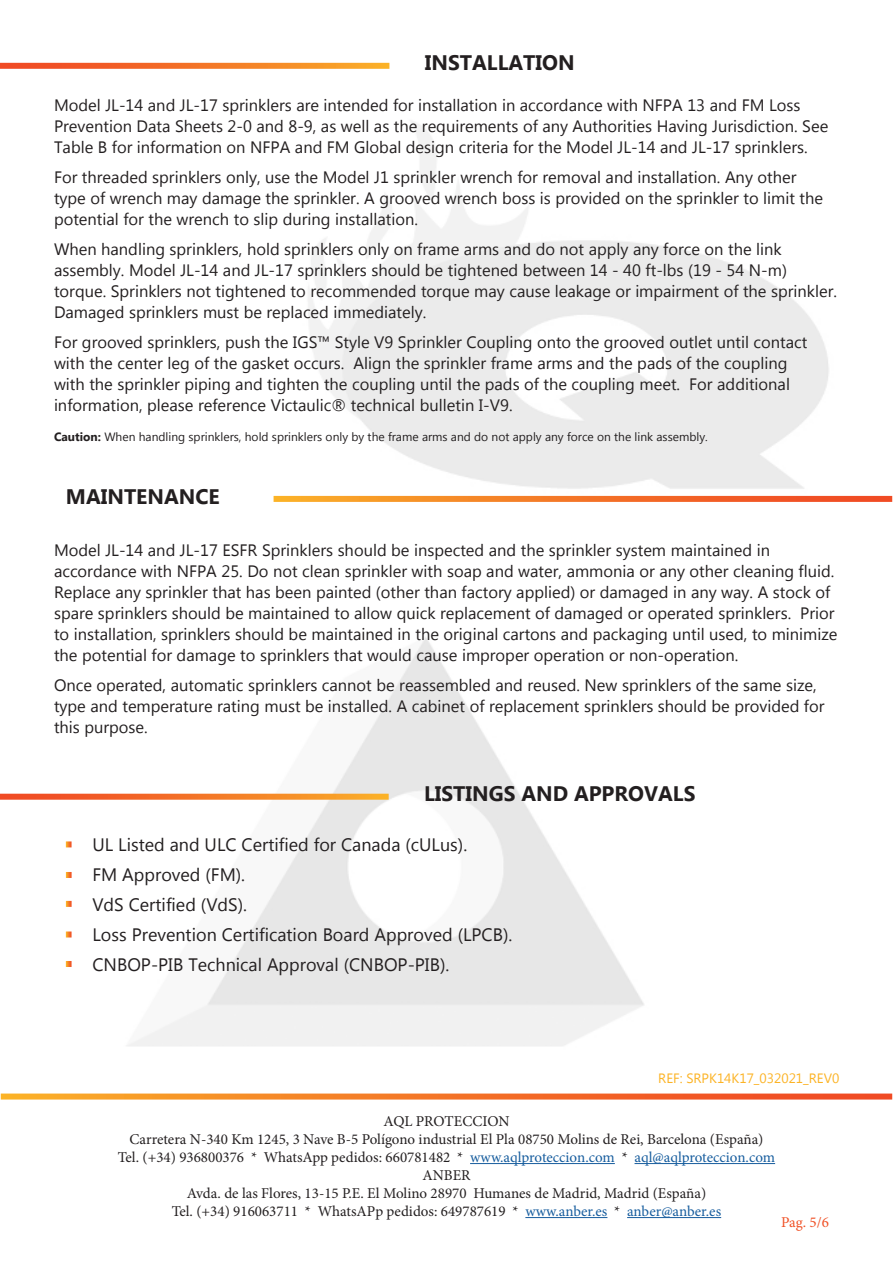
<style>
.page{position:relative;width:893px;height:1263px;background:#fff}
.page>*{position:absolute;margin:0;border:0;box-sizing:border-box;transform-origin:0 0}
.t1{font:700 21px "Microsoft New Tai Lue";color:#231f20}
.t2{font:18px/30px "Microsoft New Tai Lue";color:#231f20}
.t3{font:16.5px/21px "Microsoft New Tai Lue";color:#231f20}
.t4{font:15px/18px "Minion Pro";color:#231f20;text-align:center}
.t5{font:15px "Minion Pro";color:#f05126}
.t6{font:13.5px "Microsoft New Tai Lue";color:#fcb325}
.t7{font:12px "Microsoft New Tai Lue";color:#231f20}
.s1{font-weight:700}
.s2{color:#175d9e}
</style>
<div class="page">
<svg style="left:1px;top:1093px;width:891px;height:6px"></svg>
<hr style="left:470px;top:1163px;width:145px;height:1px;background:#175d9e">
<hr style="left:634px;top:1163px;width:141px;height:1px;background:#175d9e">
<hr style="left:525px;top:1217px;width:82px;height:1px;background:#175d9e">
<hr style="left:627px;top:1217px;width:94px;height:1px;background:#175d9e">
<svg style="left:0;top:63px;width:389px;height:6px"></svg>
<svg style="left:274px;top:496px;width:618px;height:6px"></svg>
<svg style="left:0;top:794px;width:389px;height:6px"></svg>
<svg style="left:66px;top:841px;width:6px;height:6px"></svg>
<svg style="left:66px;top:872px;width:6px;height:6px"></svg>
<svg style="left:66px;top:901px;width:6px;height:6px"></svg>
<svg style="left:66px;top:931px;width:6px;height:6px"></svg>
<svg style="left:66px;top:961px;width:6px;height:6px"></svg>
<p class="t1" style="left:425px;top:50px;width:151px">INSTALLATION</p>
<p class="t3" style="left:54px;top:96px;width:776px">Model JL-14 and JL-17 sprinklers are intended for installation in accordance with NFPA 13 and FM Loss<br>Prevention Data Sheets 2-0 and 8-9, as well as the requirements of any Authorities Having Jurisdiction. See<br>Table B for information on NFPA and FM Global design criteria for the Model JL-14 and JL-17 sprinklers.</p>
<p class="t3" style="left:54px;top:168px;width:771px">For threaded sprinklers only, use the Model J1 sprinkler wrench for removal and installation. Any other type of wrench may damage the sprinkler. A grooved wrench boss is provided on the sprinkler to limit the potential for the wrench to slip during installation.</p>
<p class="t3" style="left:54px;top:240px;width:784px">When handling sprinklers, hold sprinklers only on frame arms and do not apply any force on the link assembly. Model JL-14 and JL-17 sprinklers should be tightened between 14 - 40 ft-lbs (19 - 54 N-m) torque. Sprinklers not tightened to recommended torque may cause leakage or impairment of the sprinkler.<br>Damaged sprinklers must be replaced immediately.</p>
<p class="t3" style="left:54px;top:333px;width:755px">For grooved sprinklers, push the IGS™ Style V9 Sprinkler Coupling onto the grooved outlet until contact with the center leg of the gasket occurs. Align the sprinkler frame arms and the pads of the coupling with the sprinkler piping and tighten the coupling until the pads of the coupling meet. For additional information, please reference Victaulic® technical bulletin I-V9.</p>
<p class="t7" style="left:54px;top:430px;width:655px"><span class="s1">Caution:</span> When handling sprinklers, hold sprinklers only by the frame arms and do not apply any force on the link assembly.</p>
<p class="t1" style="left:66px;top:485px;width:155px">MAINTENANCE</p>
<p class="t3" style="left:54px;top:541px;width:785px">Model JL-14 and JL-17 ESFR Sprinklers should be inspected and the sprinkler system maintained in accordance with NFPA 25. Do not clean sprinkler with soap and water, ammonia or any other cleaning fluid.<br>Replace any sprinkler that has been painted (other than factory applied) or damaged in any way. A stock of spare sprinklers should be maintained to allow quick replacement of damaged or operated sprinklers. Prior to installation, sprinklers should be maintained in the original cartons and packaging until used, to minimize the potential for damage to sprinklers that would cause improper operation or non-operation.</p>
<p class="t3" style="left:54px;top:676px;width:772px">Once operated, automatic sprinklers cannot be reassembled and reused. New sprinklers of the same size, type and temperature rating must be installed. A cabinet of replacement sprinklers should be provided for this purpose.</p>
<p class="t1" style="left:424px;top:781px;width:273px">LISTINGS AND APPROVALS</p>
<p class="t2" style="left:92px;top:831px;width:421px">UL Listed and ULC Certified for Canada (cULus).<br>FM Approved (FM).<br>VdS Certified (VdS).<br>Loss Prevention Certification Board Approved (LPCB).<br>CNBOP-PIB Technical Approval (CNBOP-PIB).</p>
<p class="t6" style="left:658px;top:1071px;width:183px">REF: SRPK14K17_032021_REV0</p>
<p class="t4" style="left:118px;top:1112px;width:659px">AQL PROTECCION<br>Carretera N-340 Km 1245, 3 Nave B-5 Polígono industrial El Pla 08750 Molins de Rei, Barcelona (España)<br>Tel. (+34) 936800376 * WhatsApp pedidos: 660781482 * <span class="s2">www.aqlproteccion.com</span> * <span class="s2">aql@aqlproteccion.com </span>ANBER<br>Avda. de las Flores, 13-15 P.E. El Molino 28970 Humanes de Madrid, Madrid (España)<br>Tel. (+34) 916063711 * WhatsAPp pedidos: 649787619 * <span class="s2">www.anber.es</span> * <span class="s2">anber@anber.es</span></p>
<p class="t5" style="left:781px;top:1212px;width:49px">Pag. 5/6</p>
</div>
